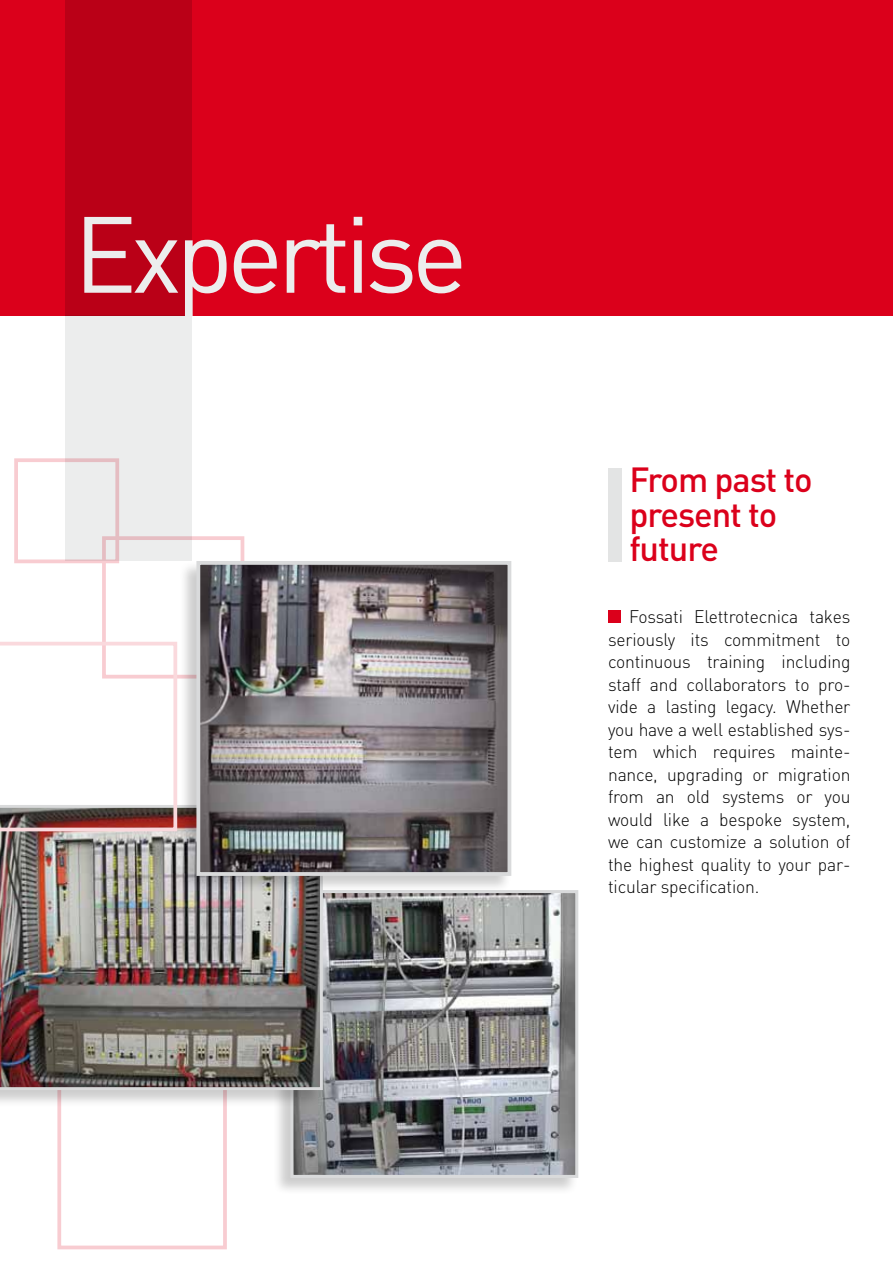
<style>
.page{position:relative;width:893px;height:1263px;background:#fff}
.page>*{position:absolute;margin:0;border:0;box-sizing:border-box;transform-origin:0 0}
.t1{font:106.5px "DIN";letter-spacing:-.06em;color:#eceded}
.t2{font:500 34.5px/34.5px "DIN";letter-spacing:-.03em;color:#db001b}
.t3{font:300 18px/22.5px "DIN";letter-spacing:-.01em;color:#000;text-align:justify}
</style>
<div class="page">
<div style="left:102px;top:536px;width:142px;height:142px;border:4px solid #f8ccd1"></div>
<div style="left:57px;top:1080px;width:170px;height:169px;border:4px solid #f8ccd1"></div>
<div style="left:14px;top:458px;width:105px;height:105px;border:4px solid #f8ccd1"></div>
<div style="left:0;top:0;width:893px;height:316px;background:#db001b"></div>
<div style="left:65px;top:0;width:127px;height:316px;background:#ba0017"></div>
<div style="left:65px;top:316px;width:127px;height:245px;background:#eceded"></div>
<div style="left:608px;top:611px;width:13px;height:12px;background:#db001b"></div>
<div style="left:608px;top:468px;width:14px;height:93px;background:#e3e4e4"></div>
<div style="left:272px;top:889px;width:307px;height:306px;background:#000;opacity:.2"></div>
<img style="left:294px;top:894px;width:280px;height:280px">
<div style="left:290px;top:890px;width:288px;height:288px;border:3px solid #d9dadb"></div>
<div style="left:0;top:804px;width:323px;height:303px;background:#000;opacity:.2"></div>
<img style="left:0;top:805px;width:323px;height:285px">
<div style="left:178px;top:560px;width:334px;height:333px;background:#000;opacity:.2"></div>
<img style="left:201px;top:566px;width:305px;height:305px">
<div style="left:196px;top:561px;width:315px;height:315px;border:4px solid #d9dadb"></div>
<svg style="left:0;top:642px;width:177px;height:189px"></svg>
<h1 class="t1" style="left:73px;top:188px;width:396px">Expertise</h1>
<h2 class="t2" style="left:629px;top:461px;width:185px">From past to present to future</h2>
<p class="t3" style="left:608px;top:605px;width:244px;text-indent:21px">Fossati Elettrotecnica takes seriously its commitment to continuous training including staff and collaborators to pro&shy;vide a lasting legacy. Whether you have a well established sys&shy;tem which requires mainte&shy;nance, upgrading or migration from an old systems or you would like a bespoke system, we can customize a solution of the highest quality to your par&shy;ticular specification.</p>
</div>
